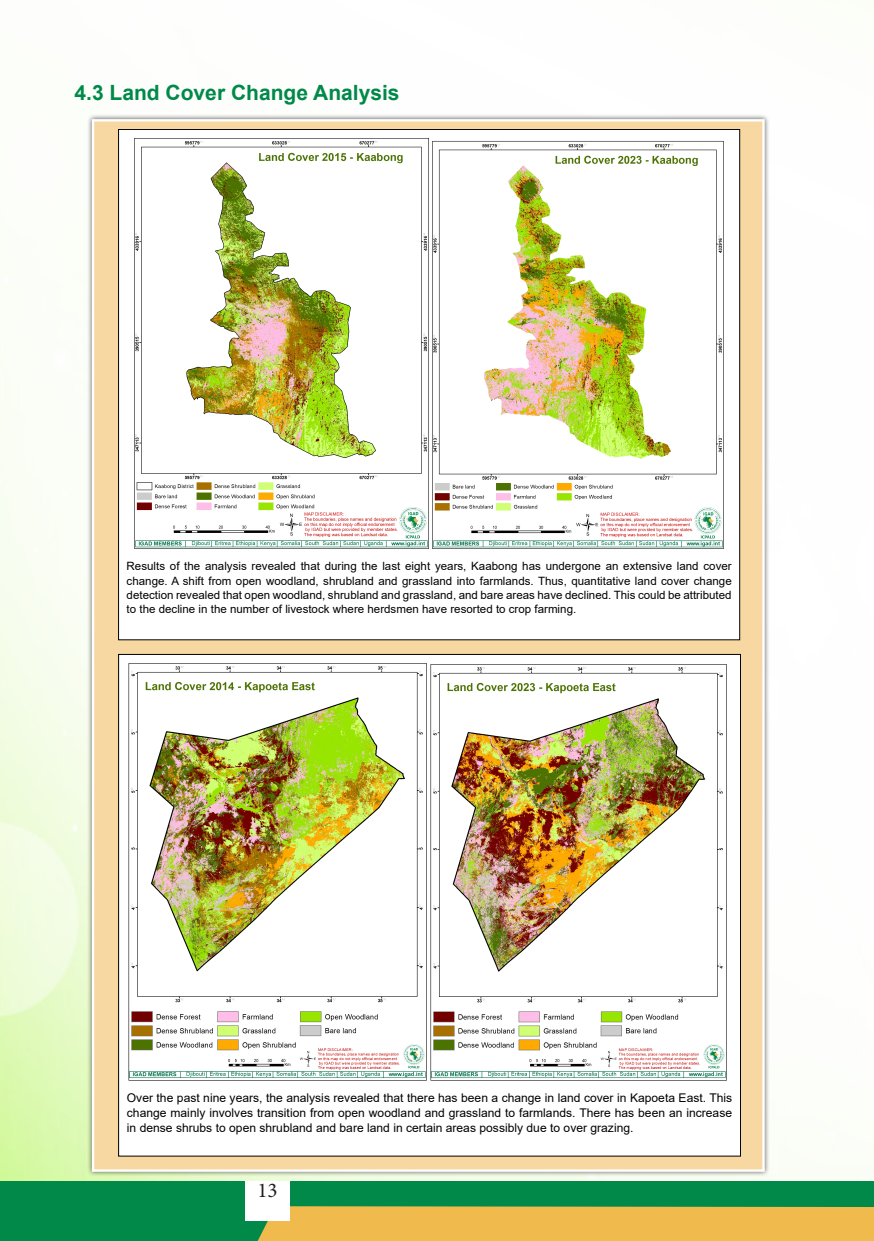
<style>
.page{position:relative;width:874px;height:1241px;background:#fff}
.page>*{position:absolute;margin:0;border:0;box-sizing:border-box;transform-origin:0 0}
.t1{font:700 21px "Arial";color:#008949}
.t2{font:21px "Minion Pro";color:#231f20}
.t3{font:11.9px/14.9px "Arial";color:#000;text-align:justify}
.t4{font:11.38px/14.2px "Arial";color:#000;text-align:justify}
</style>
<div class="page">
<div style="left:0;top:1181px;width:873px;height:59px;background:#008949"></div>
<div style="left:255px;top:1206px;width:618px;height:34px;background:#f1ba4d"></div>
<div style="left:245px;top:1181px;width:45px;height:39px;background:#fff"></div>
<div style="left:86px;top:114px;width:683px;height:1062px;background:#231f20;opacity:.75"></div>
<div style="left:92px;top:119px;width:672px;height:1052px;background:#f8d8a2;border:2px solid #fff"></div>
<div style="left:118px;top:129px;width:621px;height:510px;background:#fff"></div>
<img style="left:134px;top:138px;width:295px;height:411px">
<img style="left:432px;top:141px;width:292px;height:408px">
<div style="left:118px;top:654px;width:622px;height:501px;background:#fff"></div>
<img style="left:128px;top:663px;width:599px;height:417px">
<p class="t1" style="left:74px;top:77px;width:326px">4.3 Land Cover Change Analysis</p>
<p class="t4" style="left:126px;top:559px;width:606px">Results of the analysis revealed that during the last eight years, Kaabong has undergone an extensive land cover change. A shift from open woodland, shrubland and grassland into farmlands. Thus, quantitative land cover change detection revealed that open woodland, shrubland and grassland, and bare areas have declined. This could be attributed to the decline in the number of livestock where herdsmen have resorted to crop farming.</p>
<p class="t3" style="left:127px;top:1090px;width:606px">Over the past nine years, the analysis revealed that there has been a change in land cover in Kapoeta East. This change mainly involves transition from open woodland and grassland to farmlands. There has been an increase in dense shrubs to open shrubland and bare land in certain areas possibly due to over grazing.</p>
<h1 class="t2" style="left:257px;top:1175px;width:22px">13</h1>
</div>
